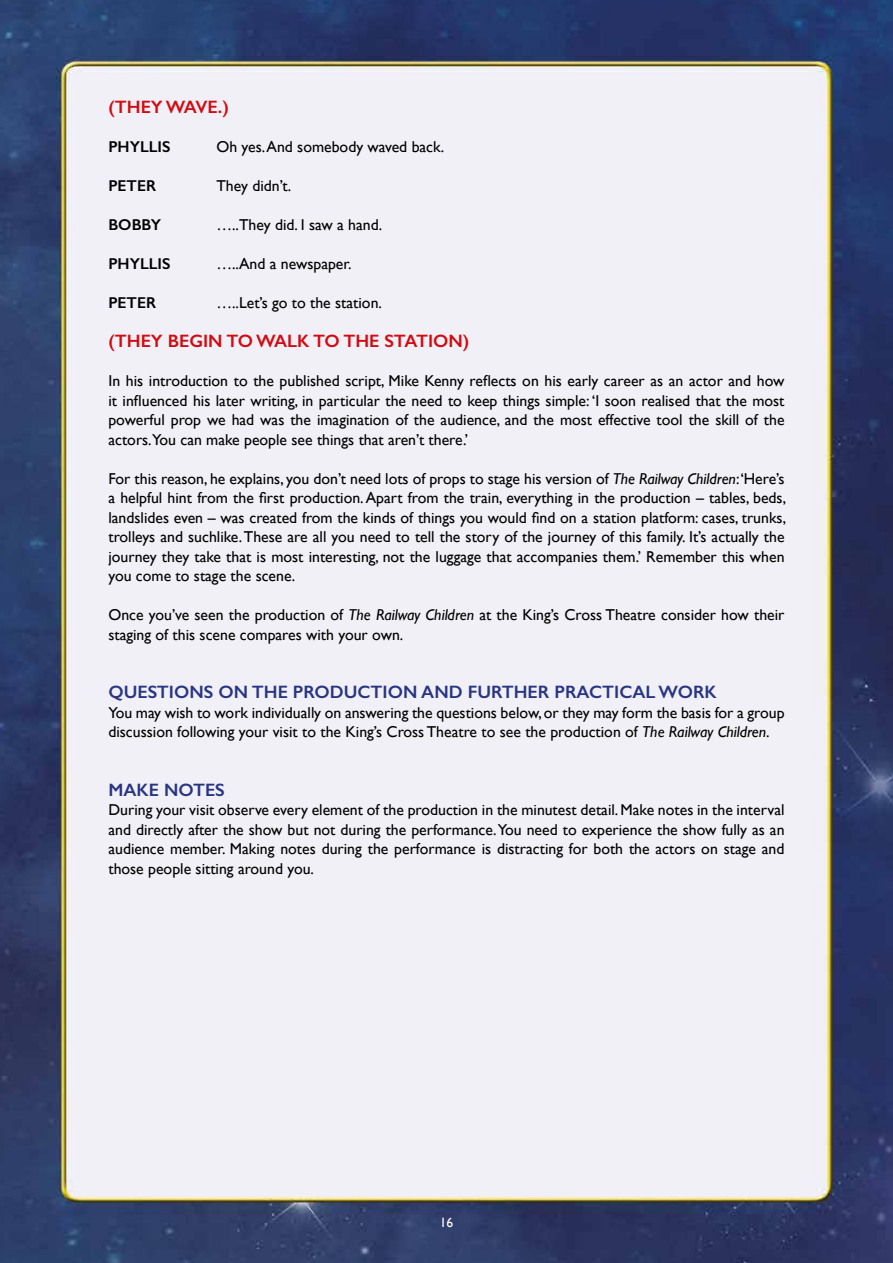
<style>
.page{position:relative;width:893px;height:1263px;background:#fff}
.page>*{position:absolute;margin:0;border:0;box-sizing:border-box;transform-origin:0 0}
.t1{font:600 18px "Gill Sans";color:#283583}
.t2{font:600 18px "Gill Sans";color:#d20a11}
.t3{font:15.75px/19.5px "Gill Sans";color:#000;text-align:justify}
.t4{font:600 15.75px "Gill Sans";color:#000}
.t5{font:13.5px "Gill Sans";color:#fff}
.s1{font-style:italic}
</style>
<div class="page">
<img style="left:0;top:0;width:893px;height:1263px">
<p class="t2" style="left:108px;top:96px;width:122px">(THEY WAVE.)</p>
<p class="t4" style="left:108px;top:137px;width:64px">PHYLLIS</p>
<p class="t3" style="left:216px;top:137px;width:229px">Oh yes. And somebody waved back.</p>
<p class="t4" style="left:108px;top:176px;width:49px">PETER</p>
<p class="t3" style="left:216px;top:176px;width:76px">They didn’t.</p>
<p class="t4" style="left:108px;top:215px;width:54px">BOBBY</p>
<p class="t3" style="left:216px;top:215px;width:167px">…..They did. I saw a hand.</p>
<p class="t4" style="left:108px;top:254px;width:64px">PHYLLIS</p>
<p class="t3" style="left:216px;top:254px;width:137px">…..And a newspaper.</p>
<p class="t4" style="left:108px;top:293px;width:49px">PETER</p>
<p class="t3" style="left:216px;top:293px;width:167px">…..Let’s go to the station.</p>
<p class="t2" style="left:108px;top:330px;width:362px">(THEY BEGIN TO WALK TO THE STATION)</p>
<p class="t3" style="left:108px;top:371px;width:678px">In his introduction to the published script, Mike Kenny reflects on his early career as an actor and how it influenced his later writing, in particular the need to keep things simple: ‘I soon realised that the most powerful prop we had was the imagination of the audience, and the most effective tool the skill of the actors.You can make people see things that aren’t there.’</p>
<p class="t3" style="left:108px;top:468px;width:679px">For this reason, he explains, you don’t need lots of props to stage his version of <span class="s1">The Railway Children</span>:‘Here’s a helpful hint from the first production. Apart from the train, everything in the production – tables, beds, landslides even – was created from the kinds of things you would find on a station platform: cases, trunks, trolleys and suchlike. These are all you need to tell the story of the journey of this family. It’s actually the journey they take that is most interesting, not the luggage that accompanies them.’ Remember this when you come to stage the scene.</p>
<p class="t3" style="left:108px;top:605px;width:678px">Once you’ve seen the production of <span class="s1">The Railway Children</span> at the King’s Cross Theatre consider how their staging of this scene compares with your own.</p>
<p class="t1" style="left:108px;top:681px;width:610px">QUESTIONS ON THE PRODUCTION AND FURTHER PRACTICAL WORK</p>
<p class="t3" style="left:108px;top:702px;width:678px">You may wish to work individually on answering the questions below, or they may form the basis for a group discussion following your visit to the King’s Cross Theatre to see the production of <span class="s1">The Railway Children</span>.</p>
<p class="t1" style="left:108px;top:779px;width:118px">MAKE NOTES</p>
<p class="t3" style="left:108px;top:800px;width:678px">During your visit observe every element of the production in the minutest detail. Make notes in the interval and directly after the show but not during the performance. You need to experience the show fully as an audience member. Making notes during the performance is distracting for both the actors on stage and those people sitting around you.</p>
<p class="t5" style="left:440px;top:1214px;width:15px">16</p>
</div>
